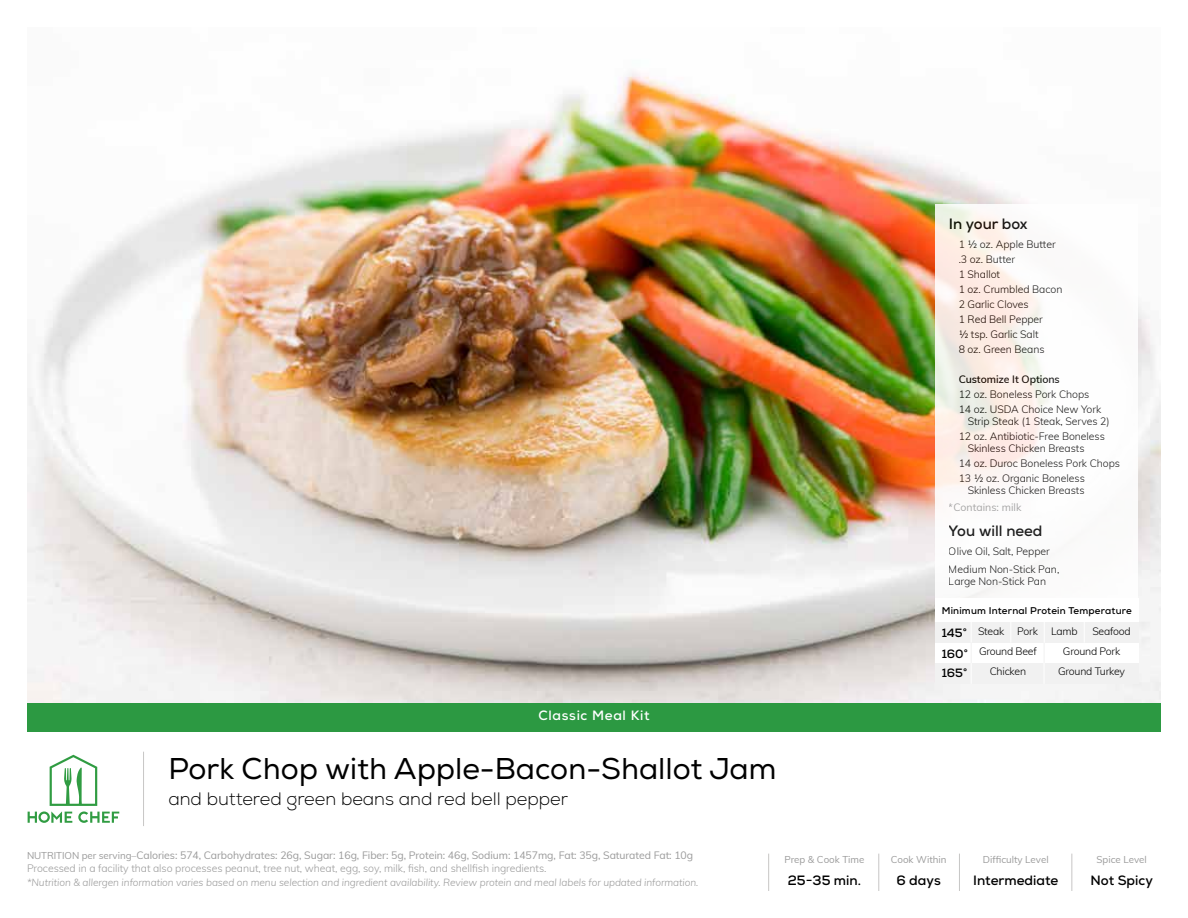
<style>
.page{position:relative;width:1188px;height:918px;background:#fff}
.page>*{position:absolute;margin:0;border:0;box-sizing:border-box;transform-origin:0 0}
.t1{font:30px "Nexa";color:#000}
.t2{font:300 18px "Nexa";color:#000}
.t3{font:700 15px "Nexa";color:#000}
.t4{font:700 13.5px "Nexa";color:#000}
.t5{font:700 13.5px "Nexa";letter-spacing:.05em;color:#fff}
.t6{font:700 12px/20px "Nexa";color:#000;text-align:justify}
.t7{font:300 10.5px/15px "Muli";letter-spacing:-.005em;color:#000}
.t8{font:10.5px/13.5px "Muli";letter-spacing:-.005em;color:#9a9a9a}
.t9{font:600 10.5px "Muli";letter-spacing:-.005em;color:#000}
.t10{font:italic 300 10.2px "Muli";letter-spacing:-.005em;color:#9a9a9a}
.t11{font:9.75px "Muli";color:#9a9a9a}
.t12{font:700 9.75px "Nexa";letter-spacing:.02em;color:#000}
.s1{font-size:9.75px}
.s2{font-weight:300}
</style>
<div class="page">
<img style="left:27px;top:72px;width:1134px;height:631px">
<hr style="left:143px;top:752px;width:1px;height:74px;background:#c7c6c5">
<hr style="left:878px;top:854px;width:1px;height:37px;background:#c7c6c5">
<hr style="left:768px;top:854px;width:1px;height:37px;background:#c7c6c5">
<hr style="left:959px;top:854px;width:1px;height:37px;background:#c7c6c5">
<hr style="left:1071px;top:854px;width:1px;height:37px;background:#c7c6c5">
<svg style="left:28px;top:755px;width:91px;height:68px"></svg>
<svg style="left:935px;top:205px;width:203px;height:394px"></svg>
<div style="left:935px;top:599px;width:203px;height:85px;background:#fff"></div>
<div style="left:935px;top:663px;width:203px;height:21px;background:#f1f1f1"></div>
<div style="left:935px;top:622px;width:203px;height:21px;background:#f1f1f1"></div>
<div style="left:27px;top:703px;width:1134px;height:28px;background:#2c9942"></div>
<p class="t5" style="left:538px;top:707px;width:113px">Classic Meal Kit</p>
<h1 class="t1" style="left:168px;top:751px;width:609px">Pork Chop with Apple-Bacon-Shallot Jam</h1>
<h2 class="t2" style="left:168px;top:788px;width:401px">and buttered green beans and red bell pepper</h2>
<h3 class="t3" style="left:949px;top:214px;width:80px">In your box</h3>
<p class="t7" style="left:959px;top:236px;width:105px">1 ½ oz. Apple Butter .3 oz. Butter<br>1 Shallot<br>1 oz. Crumbled Bacon<br>2 Garlic Cloves<br>1 Red Bell Pepper<br>½ tsp. Garlic Salt<br>8 oz. Green Beans</p>
<p class="t9" style="left:959px;top:371px;width:103px">Customize It Options</p>
<p class="t7" style="left:959px;top:386px;width:144px">12 oz. Boneless Pork Chops<br>14 oz. USDA Choice New York</p>
<p class="t7" style="left:959px;top:413px;width:153px;text-indent:9px">Strip Steak (1 Steak, Serves 2)<br>12 oz. Antibiotic-Free Boneless</p>
<p class="t7" style="left:959px;top:440px;width:163px;text-indent:9px">Skinless Chicken Breasts<br>14 oz. Duroc Boneless Pork Chops<br>13 ½ oz. Organic Boneless</p>
<p class="t7" style="left:968px;top:482px;width:118px">Skinless Chicken Breasts</p>
<p class="t8" style="left:949px;top:500px;width:74px">*Contains: milk</p>
<h3 class="t3" style="left:949px;top:521px;width:95px">You will need</h3>
<p class="t7" style="left:949px;top:541px;width:112px;line-height:18.8px">Olive Oil, Salt, Pepper<br>Medium Non-Stick Pan,</p>
<p class="t7" style="left:949px;top:574px;width:99px">Large Non-Stick Pan</p>
<p class="t12" style="left:942px;top:604px;width:192px">Minimum Internal Protein Temperature</p>
<p class="t7" style="left:978px;top:623px;width:28px">Steak</p>
<p class="t7" style="left:1051px;top:623px;width:28px">Lamb</p>
<p class="t7" style="left:1092px;top:623px;width:40px">Seafood</p>
<p class="t7" style="left:1058px;top:664px;width:68px">Ground Turkey</p>
<p class="t7" style="left:1017px;top:623px;width:22px">Pork</p>
<p class="t7" style="left:990px;top:664px;width:38px">Chicken</p>
<p class="t6" style="left:942px;top:623px;width:28px">145° 160° 165°</p>
<p class="t7" style="left:979px;top:643px;width:59px">Ground Beef</p>
<p class="t7" style="left:1063px;top:643px;width:59px">Ground Pork</p>
<p class="t8" style="left:27px;top:848px;width:668px"><span class="s1">NUTRITION per serving–</span>Calories: 574, Carbohydrates: 26g, Sugar: 16g, Fiber: 5g, Protein: 46g, Sodium: 1457mg, Fat: 35g, Saturated Fat: 10g<br><span class="s2">Processed in a facility that also processes peanut, tree nut, wheat, egg, soy, milk, fish, and shellfish ingredients.</span></p>
<p class="t10" style="left:27px;top:875px;width:673px">*Nutrition &amp; allergen information varies based on menu selection and ingredient availability. Review protein and meal labels for updated information.</p>
<p class="t11" style="left:784px;top:853px;width:82px">Prep &amp; Cook Time</p>
<p class="t11" style="left:891px;top:853px;width:57px">Cook Within</p>
<p class="t11" style="left:983px;top:853px;width:67px">Difficulty Level</p>
<p class="t11" style="left:1097px;top:853px;width:52px">Spice Level</p>
<p class="t4" style="left:788px;top:872px;width:75px">25-35 min.</p>
<p class="t4" style="left:897px;top:871px;width:46px">6 days</p>
<p class="t4" style="left:973px;top:872px;width:87px">Intermediate</p>
<p class="t4" style="left:1091px;top:872px;width:64px">Not Spicy</p>
</div>
